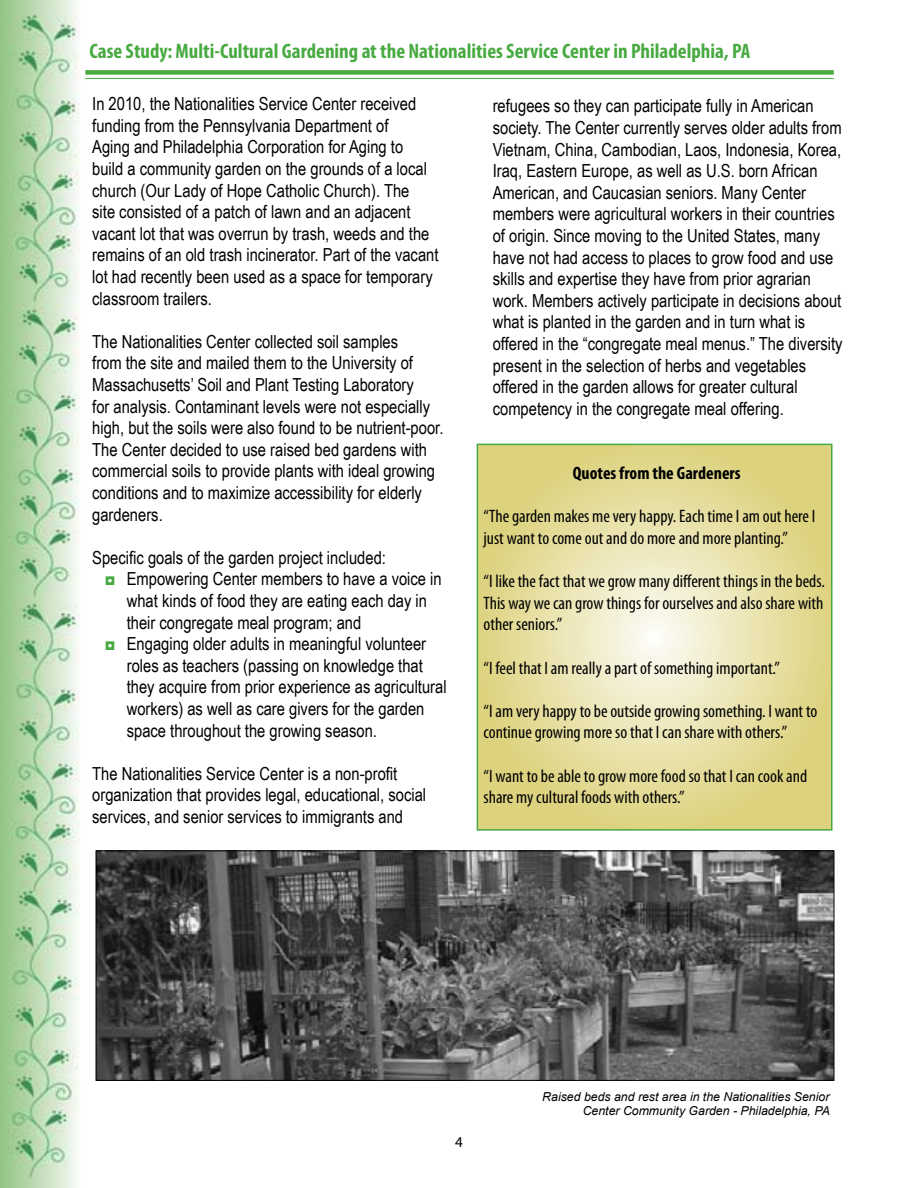
<style>
.page{position:relative;width:918px;height:1188px;background:#fff}
.page>*{position:absolute;margin:0;border:0;box-sizing:border-box;transform-origin:0 0}
.t1{font:700 condensed 21px "Myriad Pro";color:#49aa42}
.t2{font:18px/21.6px "Arial Narrow";color:#000}
.t3{font:condensed 18px/21.6px "Myriad Pro";color:#000}
.t4{font:700 condensed 18px "Myriad Pro";color:#000}
.t5{font:15px "Myriad Pro";color:#000}
.t6{font:italic 12.3px/14.7px "Arial";color:#000;text-align:right}
.s1{color:#49aa42}
</style>
<div class="page">
<img style="left:0;top:0;width:80px;height:1188px">
<div style="left:85px;top:70px;width:749px;height:5px;background:#49aa42"></div>
<hr style="left:85px;top:78px;width:749px;height:1px;background:#49aa42">
<svg style="left:480px;top:447px;width:349px;height:381px;background:#e5dd9e"></svg>
<div style="left:477px;top:444px;width:355px;height:387px;border:2px solid #49aa42"></div>
<img style="left:98px;top:852px;width:734px;height:227px">
<div style="left:96px;top:850px;width:738px;height:231px;border:1px solid #000"></div>
<p class="t1" style="left:89px;top:38px;width:663px">Case Study: Multi-Cultural Gardening at the Nationalities Service Center in Philadelphia, PA</p>
<p class="t2" style="left:92px;top:92px;width:348px">In 2010, the Nationalities Service Center received funding from the Pennsylvania Department of<br>Aging and Philadelphia Corporation for Aging to build a community garden on the grounds of a local church (Our Lady of Hope Catholic Church). The<br>site consisted of a patch of lawn and an adjacent vacant lot that was overrun by trash, weeds and the remains of an old trash incinerator. Part of the vacant lot had recently been used as a space for temporary classroom trailers.</p>
<p class="t2" style="left:92px;top:330px;width:353px">The Nationalities Center collected soil samples<br>from the site and mailed them to the University of Massachusetts’ Soil and Plant Testing Laboratory<br>for analysis. Contaminant levels were not especially high, but the soils were also found to be nutrient-poor.<br>The Center decided to use raised bed gardens with commercial soils to provide plants with ideal growing conditions and to maximize accessibility for elderly gardeners.</p>
<p class="t2" style="left:92px;top:546px;width:295px">Specific goals of the garden project included:</p>
<p class="t2" style="left:106px;top:568px;width:338px"><span class="s1">◘</span> Empowering Center members to have a voice in</p>
<p class="t2" style="left:127px;top:589px;width:302px">what kinds of food they are eating each day in</p>
<p class="t2" style="left:127px;top:611px;width:236px">their congregate meal program; and</p>
<p class="t2" style="left:106px;top:632px;width:322px"><span class="s1">◘</span> Engaging older adults in meaningful volunteer</p>
<p class="t2" style="left:127px;top:654px;width:298px">roles as teachers (passing on knowledge that</p>
<p class="t2" style="left:127px;top:676px;width:321px">they acquire from prior experience as agricultural</p>
<p class="t2" style="left:127px;top:697px;width:299px">workers) as well as care givers for the garden</p>
<p class="t2" style="left:127px;top:719px;width:252px">space throughout the growing season.</p>
<p class="t2" style="left:92px;top:762px;width:335px">The Nationalities Service Center is a non-profit organization that provides legal, educational, social services, and senior services to immigrants and</p>
<p class="t2" style="left:493px;top:95px;width:351px">refugees so they can participate fully in American society. The Center currently serves older adults from Vietnam, China, Cambodian, Laos, Indonesia, Korea, Iraq, Eastern Europe, as well as U.S. born African American, and Caucasian seniors. Many Center members were agricultural workers in their countries of origin. Since moving to the United States, many have not had access to places to grow food and use skills and expertise they have from prior agrarian work. Members actively participate in decisions about what is planted in the garden and in turn what is offered in the “congregate meal menus.” The diversity present in the selection of herbs and vegetables offered in the garden allows for greater cultural competency in the congregate meal offering.</p>
<p class="t4" style="left:573px;top:462px;width:169px">Quotes from the Gardeners</p>
<p class="t3" style="left:484px;top:505px;width:333px">“The garden makes me very happy. Each time I am out here I just want to come out and do more and more planting.”</p>
<p class="t3" style="left:484px;top:570px;width:343px;text-align:justify">“I like the fact that we grow many different things in the beds.<br>This way we can grow things for ourselves and also share with other seniors.”</p>
<p class="t3" style="left:484px;top:657px;width:298px">“I feel that I am really a part of something important.”</p>
<p class="t3" style="left:484px;top:700px;width:335px">“I am very happy to be outside growing something. I want to continue growing more so that I can share with others.”</p>
<p class="t3" style="left:484px;top:765px;width:325px">“I want to be able to grow more food so that I can cook and share my cultural foods with others.”</p>
<p class="t5" style="left:455px;top:1133px;width:9px">4</p>
<p class="t6" style="left:542px;top:1089px;width:289px">Raised beds and rest area in the Nationalities Senior<br>Center Community Garden - Philadelphia, PA</p>
</div>
